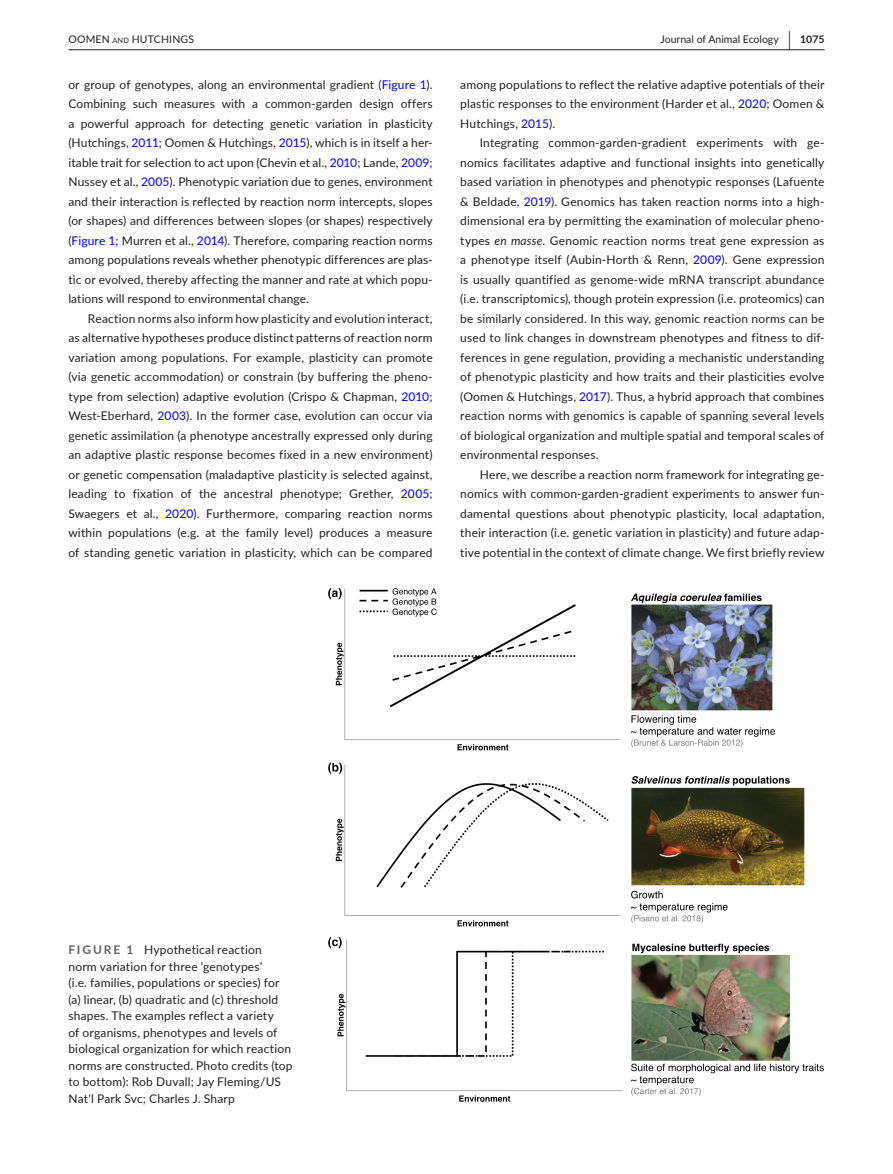
<style>
.page{position:relative;width:893px;height:1174px;background:#fff}
.page>*{position:absolute;margin:0;border:0;box-sizing:border-box;transform-origin:0 0}
.t1{font:12px/19.5px "Lato";letter-spacing:.015em;color:#231f20;text-align:justify}
.t2{font:10.5px "Lato";color:#231f20}
.t3{font:10.5px "Lato";letter-spacing:.015em;color:#231f20}
.s1{font-size:7.35px}
.s2{font-weight:700;font-size:19.5px}
.s3{font-weight:700}
.s4{color:#00f}
.s5{font-style:italic}
.s6{font-weight:700;color:#636366}
</style>
<div class="page">
<hr style="left:68px;top:49px;width:756px;height:1px;background:#231f20">
<img style="left:328px;top:588px;width:496px;height:514px">
<p class="t3" style="left:68px;top:31px;width:127px">OOMEN <span class="s1">an d</span> HUTCHINGS</p>
<p class="t2" style="left:661px;top:31px;width:165px">Journal of Animal Ecology <span class="s2">|</span> <span class="s3">1075</span></p>
<p class="t1" style="left:68px;top:74px;width:366px">or group of genotypes, along an environmental gradient (<span class="s4">Figure 1</span>).<br>Combining such measures with a common-garden design offers a powerful approach for detecting genetic variation in plasticity (Hutchings, <span class="s4">2011</span>; Oomen &amp; Hutchings, <span class="s4">2015</span>), which is in itself a her&shy;itable trait for selection to act upon (Chevin et al., <span class="s4">2010</span>; Lande, <span class="s4">2009</span>; Nussey et al., <span class="s4">2005</span>). Phenotypic variation due to genes, environment and their interaction is reflected by reaction norm intercepts, slopes (or shapes) and differences between slopes (or shapes) respectively (<span class="s4">Figure 1</span>; Murren et al., <span class="s4">2014</span>). Therefore, comparing reaction norms among populations reveals whether phenotypic differences are plas&shy;tic or evolved, thereby affecting the manner and rate at which popu&shy;lations will respond to environmental change.</p>
<p class="t1" style="left:68px;top:308px;width:366px;text-indent:20px">Reaction norms also inform how plasticity and evolution interact, as alternative hypotheses produce distinct patterns of reaction norm variation among populations. For example, plasticity can promote (via genetic accommodation) or constrain (by buffering the pheno&shy;type from selection) adaptive evolution (Crispo &amp; Chapman, <span class="s4">2010</span>; West-Eberhard, <span class="s4">2003</span>). In the former case, evolution can occur via genetic assimilation (a phenotype ancestrally expressed only during an adaptive plastic response becomes fixed in a new environment) or genetic compensation (maladaptive plasticity is selected against, leading to fixation of the ancestral phenotype; Grether, <span class="s4">2005</span>; Swaegers et al., <span class="s4">2020</span>). Furthermore, comparing reaction norms within populations (e.g. at the family level) produces a measure of standing genetic variation in plasticity, which can be compared</p>
<p class="t1" style="left:460px;top:74px;width:366px">among populations to reflect the relative adaptive potentials of their plastic responses to the environment (Harder et al., <span class="s4">2020</span>; Oomen &amp; Hutchings, <span class="s4">2015</span>).</p>
<p class="t1" style="left:460px;top:132px;width:366px;text-indent:20px">Integrating common-garden-gradient experiments with ge&shy;nomics facilitates adaptive and functional insights into genetically based variation in phenotypes and phenotypic responses (Lafuente &amp; Beldade, <span class="s4">2019</span>). Genomics has taken reaction norms into a high&shy;dimensional era by permitting the examination of molecular pheno&shy;types <span class="s5">en masse</span>. Genomic reaction norms treat gene expression as a phenotype itself (Aubin-Horth &amp; Renn, <span class="s4">2009</span>). Gene expression is usually quantified as genome-wide mRNA transcript abundance (i.e. transcriptomics), though protein expression (i.e. proteomics) can be similarly considered. In this way, genomic reaction norms can be used to link changes in downstream phenotypes and fitness to dif&shy;ferences in gene regulation, providing a mechanistic understanding of phenotypic plasticity and how traits and their plasticities evolve (Oomen &amp; Hutchings, <span class="s4">2017</span>). Thus, a hybrid approach that combines reaction norms with genomics is capable of spanning several levels of biological organization and multiple spatial and temporal scales of environmental responses.</p>
<p class="t1" style="left:460px;top:464px;width:366px;text-indent:20px">Here, we describe a reaction norm framework for integrating ge&shy;nomics with common-garden-gradient experiments to answer fun&shy;damental questions about phenotypic plasticity, local adaptation, their interaction (i.e. genetic variation in plasticity) and future adap&shy;tive potential in the context of climate change. We first briefly review</p>
<p class="t1" style="left:68px;top:941px;width:226px;line-height:16.5px;text-align:left"><span class="s6">FIGURE 1</span> Hypothetical reaction norm variation for three ‘genotypes’<br>(i.e. families, populations or species) for (a) linear, (b) quadratic and (c) threshold shapes. The examples reflect a variety<br>of organisms, phenotypes and levels of biological organization for which reaction norms are constructed. Photo credits (top to bottom): Rob Duvall; Jay Fleming/US Nat'l Park Svc; Charles J. Sharp</p>
</div>
